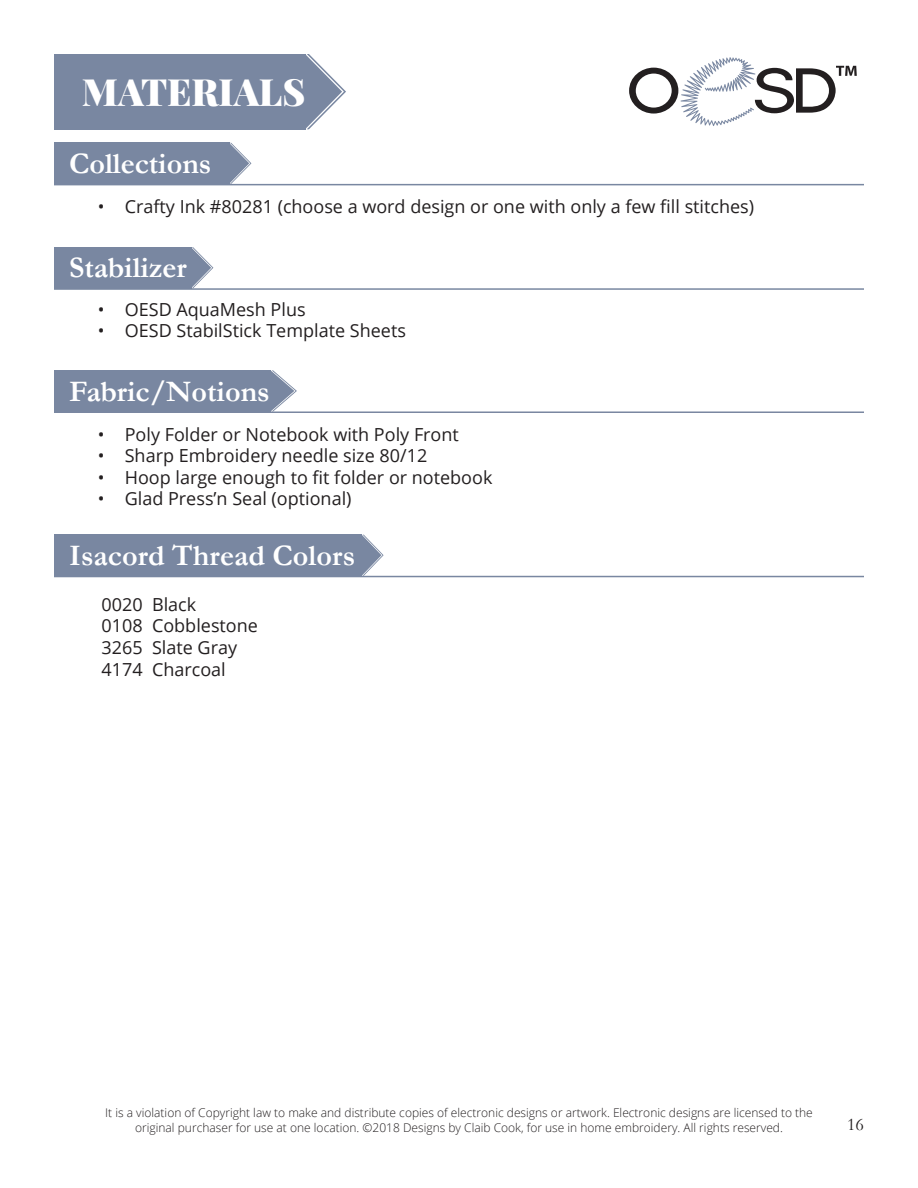
<style>
.page{position:relative;width:918px;height:1188px;background:#fff}
.page>*{position:absolute;margin:0;border:0;box-sizing:border-box;transform-origin:0 0}
.t1{font:900 37.5px "Playfair Display";color:#fff}
.t2{font:700 30px "Garamond";color:#fff}
.t3{font:18px "Open Sans";color:#231f20}
.t4{font:18px "Garamond";color:#231f20}
.t5{font:300 12px "Open Sans";color:#231f20}
</style>
<div class="page">
<svg style="left:629px;top:57px;width:228px;height:69px"></svg>
<div style="left:54px;top:54px;width:251px;height:75px;background:#7987a1"></div>
<svg style="left:305px;top:54px;width:41px;height:75px"></svg>
<div style="left:54px;top:247px;width:137px;height:41px;background:#7987a1"></div>
<svg style="left:191px;top:247px;width:22px;height:41px"></svg>
<div style="left:54px;top:370px;width:217px;height:41px;background:#7987a1"></div>
<svg style="left:271px;top:370px;width:26px;height:41px"></svg>
<hr style="left:54px;top:288px;width:810px;height:2px;background:#7987a1">
<hr style="left:54px;top:411px;width:810px;height:2px;background:#7987a1">
<div style="left:54px;top:535px;width:308px;height:41px;background:#7987a1"></div>
<svg style="left:362px;top:535px;width:22px;height:41px"></svg>
<hr style="left:54px;top:576px;width:810px;height:1px;background:#7987a1">
<div style="left:54px;top:143px;width:175px;height:41px;background:#7987a1"></div>
<svg style="left:229px;top:143px;width:22px;height:41px"></svg>
<hr style="left:54px;top:184px;width:810px;height:1px;background:#7987a1">
<p class="t1" style="left:82px;top:68px;width:225px">MATERIALS</p>
<p class="t2" style="left:69px;top:143px;width:144px">Collections</p>
<p class="t3" style="left:98px;top:194px;width:658px">• Crafty Ink #80281 (choose a word design or one with only a few fill stitches)</p>
<p class="t2" style="left:69px;top:248px;width:119px">Stabilizer</p>
<p class="t3" style="left:98px;top:297px;width:209px">• OESD AquaMesh Plus</p>
<p class="t3" style="left:98px;top:318px;width:310px">• OESD StabilStick Template Sheets</p>
<p class="t2" style="left:69px;top:371px;width:202px">Fabric/Notions</p>
<p class="t3" style="left:98px;top:422px;width:363px">• Poly Folder or Notebook with Poly Front</p>
<p class="t3" style="left:98px;top:443px;width:331px">• Sharp Embroidery needle size 80/12</p>
<p class="t3" style="left:98px;top:465px;width:396px">• Hoop large enough to fit folder or notebook</p>
<p class="t3" style="left:98px;top:486px;width:255px">• Glad Press’n Seal (optional)</p>
<p class="t2" style="left:69px;top:535px;width:288px">Isacord Thread Colors</p>
<p class="t3" style="left:102px;top:592px;width:96px">0020 Black</p>
<p class="t3" style="left:102px;top:614px;width:158px">0108 Cobblestone</p>
<p class="t3" style="left:102px;top:635px;width:137px">3265 Slate Gray</p>
<p class="t3" style="left:102px;top:657px;width:126px">4174 Charcoal</p>
<p class="t5" style="left:105px;top:1105px;width:709px">It is a violation of Copyright law to make and distribute copies of electronic designs or artwork. Electronic designs are licensed to the</p>
<p class="t5" style="left:135px;top:1119px;width:649px">original purchaser for use at one location. ©2018 Designs by Claib Cook, for use in home embroidery. All rights reserved.</p>
<p class="t4" style="left:847px;top:1112px;width:18px">16</p>
</div>
